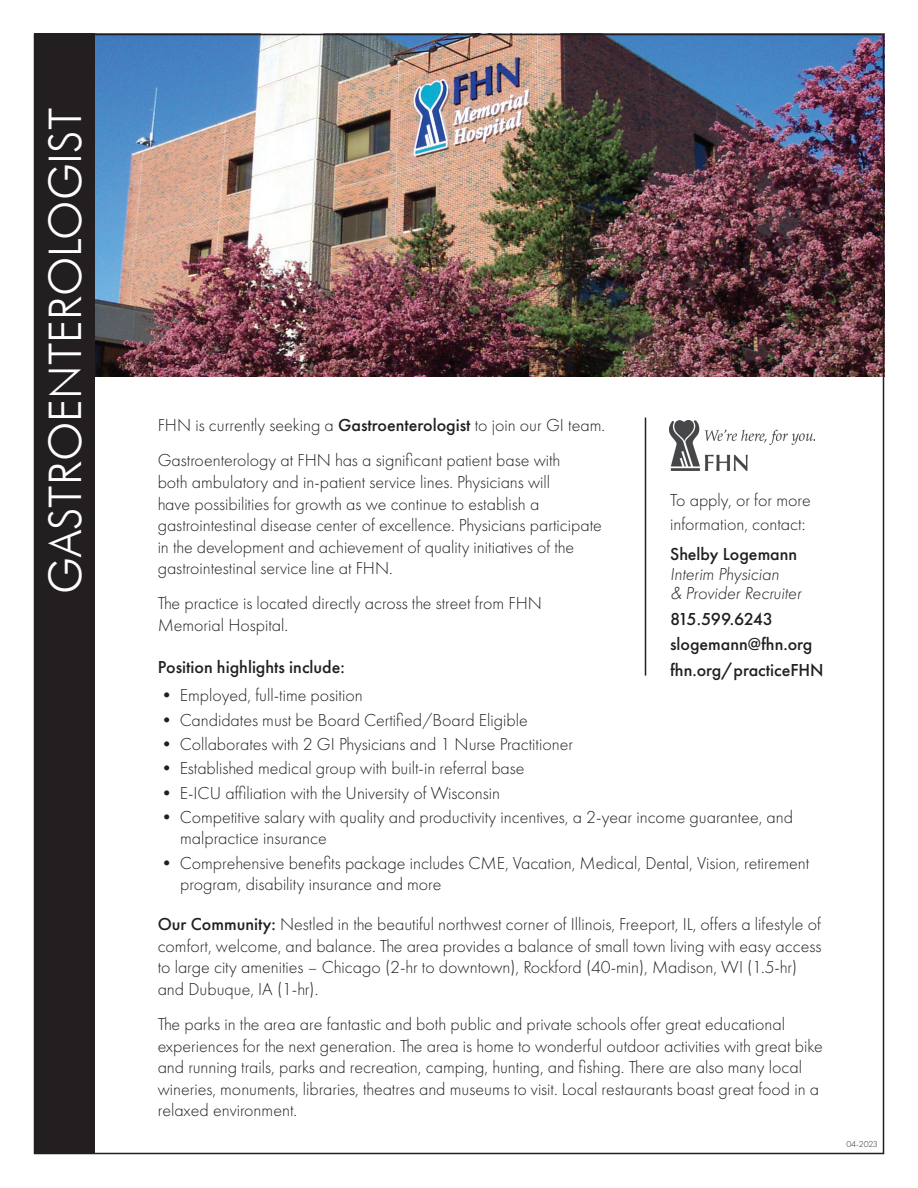
<style>
.page{position:relative;width:918px;height:1188px;background:#fff}
.page>*{position:absolute;margin:0;border:0;box-sizing:border-box;transform-origin:0 0}
.t1{font:300 45px "Futura BT";color:#fff}
.t2{font:300 18px/21.6px "Futura PT";color:#231f20}
.t3{font:500 18px/25.5px "Futura PT";color:#231f20}
.t4{font:italic 300 18px/19.5px "Futura PT";color:#231f20}
.t5{font:300 9px "Futura PT";letter-spacing:-.02em;color:#231f20}
.s1{font-weight:500}
</style>
<div class="page">
<img style="left:94px;top:37px;width:787px;height:340px">
<div style="left:34px;top:34px;width:60px;height:1120px;background:#231f20"></div>
<img style="left:670px;top:421px;width:145px;height:49px">
<hr style="left:645px;top:418px;width:1px;height:258px;background:#231f20">
<h1 class="t1" style="left:38px;top:594px;width:487px;rotate:-90deg">GASTROENTEROLOGIST</h1>
<p class="t2" style="left:158px;top:408px;width:449px;line-height:35.1px">FHN is currently seeking a <span class="s1">Gastroenterologist</span> to join our GI team.<br>Gastroenterology at FHN has a significant patient base with</p>
<p class="t2" style="left:158px;top:471px;width:446px">both ambulatory and in-patient service lines. Physicians will<br>have possibilities for growth as we continue to establish a gastrointestinal disease center of excellence. Physicians participate in the development and achievement of quality initiatives of the gastrointestinal service line at FHN.</p>
<p class="t2" style="left:158px;top:593px;width:386px">The practice is located directly across the street from FHN<br>Memorial Hospital.</p>
<p class="t2" style="left:670px;top:488px;width:142px;line-height:24px">To apply, or for more information, contact:</p>
<p class="t3" style="left:670px;top:542px;width:129px">Shelby Logemann</p>
<p class="t4" style="left:670px;top:564px;width:133px">Interim Physician<br>&amp; Provider Recruiter</p>
<p class="t3" style="left:670px;top:606px;width:155px">815.599.6243 slogemann@fhn.org fhn.org/practiceFHN</p>
<p class="t3" style="left:158px;top:654px;width:189px">Position highlights include:</p>
<p class="t2" style="left:158px;top:685px;width:207px">• Employed, full-time position</p>
<p class="t2" style="left:158px;top:709px;width:372px">• Candidates must be Board Certified/Board Eligible</p>
<p class="t2" style="left:158px;top:733px;width:417px">• Collaborates with 2 GI Physicians and 1 Nurse Practitioner</p>
<p class="t2" style="left:158px;top:758px;width:368px">• Established medical group with built-in referral base</p>
<p class="t2" style="left:158px;top:782px;width:344px">• E-ICU affiliation with the University of Wisconsin</p>
<p class="t2" style="left:180px;top:806px;width:614px;text-indent:-22px">• Competitive salary with quality and productivity incentives, a 2-year income guarantee, and malpractice insurance</p>
<p class="t2" style="left:180px;top:852px;width:631px;text-indent:-22px">• Comprehensive benefits package includes CME, Vacation, Medical, Dental, Vision, retirement program, disability insurance and more</p>
<p class="t2" style="left:158px;top:913px;width:665px"><span class="s1">Our Community:</span> Nestled in the beautiful northwest corner of Illinois, Freeport, IL, offers a lifestyle of comfort, welcome, and balance. The area provides a balance of small town living with easy access to large city amenities – Chicago (2-hr to downtown), Rockford (40-min), Madison, WI (1.5-hr) and Dubuque, IA (1-hr).</p>
<p class="t2" style="left:158px;top:1013px;width:667px">The parks in the area are fantastic and both public and private schools offer great educational experiences for the next generation. The area is home to wonderful outdoor activities with great bike and running trails, parks and recreation, camping, hunting, and fishing. There are also many local wineries, monuments, libraries, theatres and museums to visit. Local restaurants boast great food in a relaxed environment.</p>
<p class="t5" style="left:846px;top:1139px;width:33px">04-2023</p>
</div>
